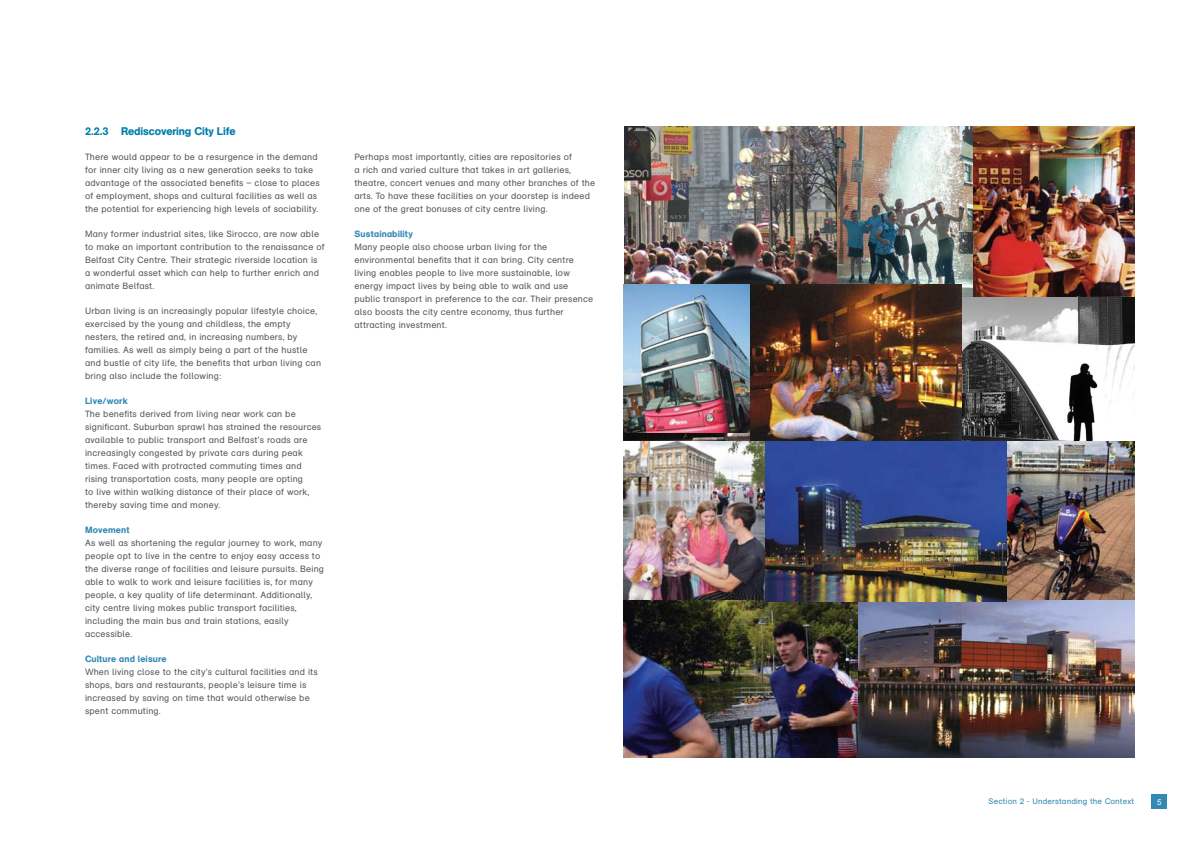
<style>
.page{position:relative;width:1191px;height:842px;background:#fff}
.page>*{position:absolute;margin:0;border:0;box-sizing:border-box;transform-origin:0 0}
.t1{font:11px "AG Schoolbook Medium A";letter-spacing:-.01em;color:#007cab}
.t2{font:9px/13px "AG Schoolbook Regular A";letter-spacing:.02em;color:#58595b}
.t3{font:9px "AG Schoolbook Medium A";letter-spacing:.02em;color:#3488b4}
.t4{font:8px "AG Schoolbook Regular A";letter-spacing:.02em;color:#3488b4}
.t5{font:8px "Arial";color:#fff}
</style>
<div class="page">
<div style="left:1151px;top:794px;width:15px;height:15px;background:#3488b4"></div>
<img style="left:961px;top:297px;width:173px;height:145px">
<img style="left:625px;top:126px;width:212px;height:159px">
<img style="left:624px;top:285px;width:126px;height:148px">
<img style="left:852px;top:599px;width:282px;height:159px">
<img style="left:1006px;top:442px;width:128px;height:157px">
<img style="left:624px;top:599px;width:233px;height:158px">
<img style="left:837px;top:126px;width:136px;height:171px">
<img style="left:973px;top:126px;width:161px;height:171px">
<img style="left:624px;top:433px;width:126px;height:9px">
<img style="left:750px;top:285px;width:211px;height:157px">
<img style="left:624px;top:442px;width:141px;height:157px">
<img style="left:765px;top:441px;width:241px;height:161px">
<p class="t1" style="left:85px;top:124px;width:152px">2.2.3 Rediscovering City Life</p>
<p class="t2" style="left:85px;top:150px;width:236px">There would appear to be a resurgence in the demand for inner city living as a new generation seeks to take advantage of the associated benefits – close to places of employment, shops and cultural facilities as well as the potential for experiencing high levels of sociability.</p>
<p class="t2" style="left:85px;top:227px;width:241px">Many former industrial sites, like Sirocco, are now able to make an important contribution to the renaissance of Belfast City Centre. Their strategic riverside location is a wonderful asset which can help to further enrich and animate Belfast.</p>
<p class="t2" style="left:85px;top:304px;width:237px">Urban living is an increasingly popular lifestyle choice, exercised by the young and childless, the empty nesters, the retired and, in increasing numbers, by families. As well as simply being a part of the hustle and bustle of city life, the benefits that urban living can bring also include the following:</p>
<p class="t3" style="left:85px;top:395px;width:44px">Live/work</p>
<p class="t2" style="left:85px;top:407px;width:238px">The benefits derived from living near work can be significant. Suburban sprawl has strained the resources available to public transport and Belfast’s roads are increasingly congested by private cars during peak times. Faced with protracted commuting times and rising transportation costs, many people are opting<br>to live within walking distance of their place of work, thereby saving time and money.</p>
<p class="t3" style="left:85px;top:524px;width:46px">Movement</p>
<p class="t2" style="left:85px;top:536px;width:240px">As well as shortening the regular journey to work, many people opt to live in the centre to enjoy easy access to the diverse range of facilities and leisure pursuits. Being able to walk to work and leisure facilities is, for many people, a key quality of life determinant. Additionally, city centre living makes public transport facilities, including the main bus and train stations, easily accessible.</p>
<p class="t3" style="left:85px;top:653px;width:83px">Culture and leisure</p>
<p class="t2" style="left:85px;top:665px;width:234px">When living close to the city’s cultural facilities and its shops, bars and restaurants, people’s leisure time is increased by saving on time that would otherwise be spent commuting.</p>
<p class="t2" style="left:354px;top:150px;width:242px">Perhaps most importantly, cities are repositories of<br>a rich and varied culture that takes in art galleries, theatre, concert venues and many other branches of the arts. To have these facilities on your doorstep is indeed one of the great bonuses of city centre living.</p>
<p class="t3" style="left:354px;top:228px;width:60px">Sustainability</p>
<p class="t2" style="left:354px;top:240px;width:240px">Many people also choose urban living for the environmental benefits that it can bring. City centre living enables people to live more sustainable, low energy impact lives by being able to walk and use public transport in preference to the car. Their presence also boosts the city centre economy, thus further attracting investment.</p>
<p class="t4" style="left:988px;top:796px;width:147px">Section 2 - Understanding the Context</p>
<p class="t5" style="left:1157px;top:797px;width:6px">5</p>
</div>
